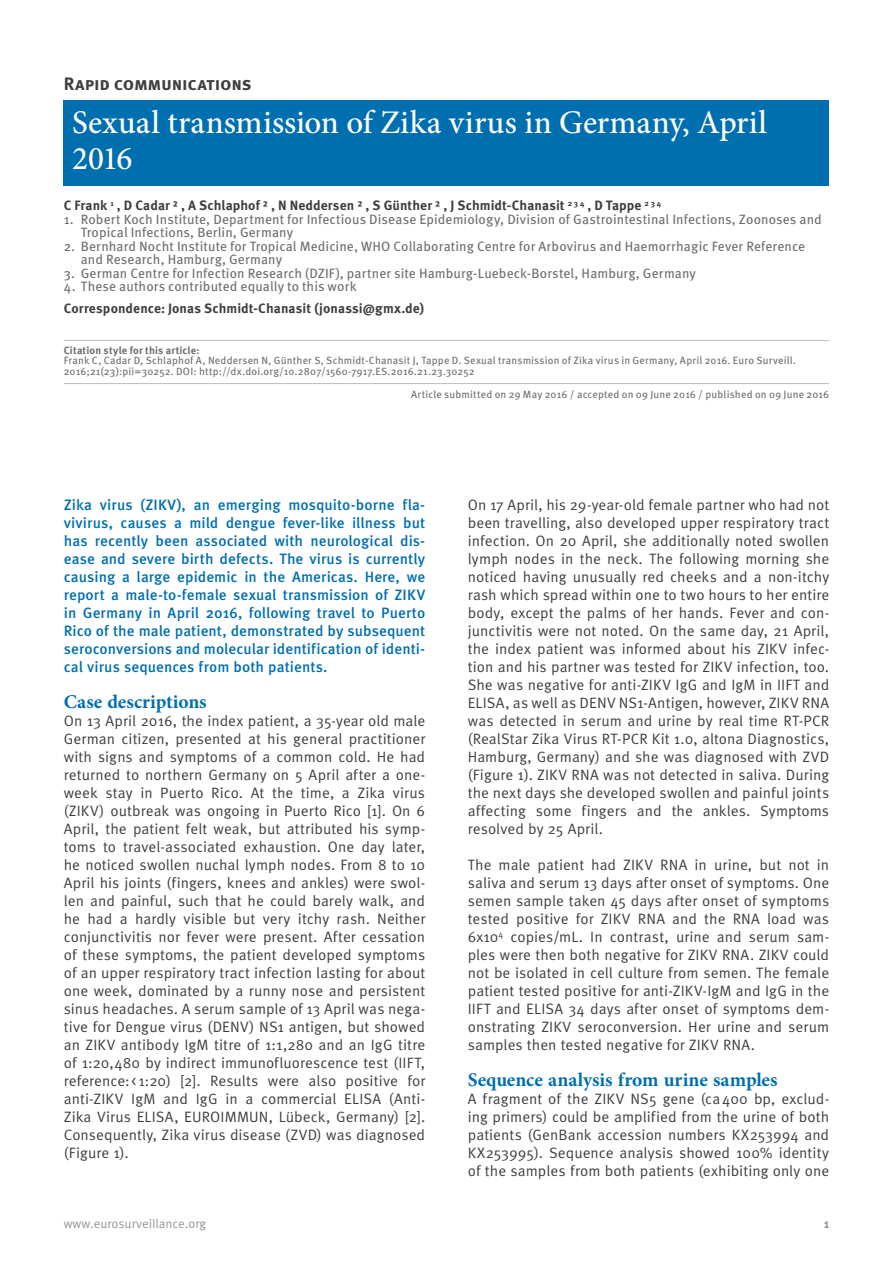
<style>
.page{position:relative;width:893px;height:1263px;background:#fff}
.page>*{position:absolute;margin:0;border:0;box-sizing:border-box;transform-origin:0 0}
.t1{font:500 33px/36px "Minion Pro";color:#fff}
.t2{font:700 19.5px "Minion Pro";color:#006faf}
.t3{font:700 18px "Meta Pro";letter-spacing:-.015em;color:#3e3e3f}
.t4{font:15px/18px "Meta Pro";letter-spacing:.005em;color:#3e3e3f;text-align:justify}
.t5{font:500 15px/18px "Meta Pro";letter-spacing:.005em;color:#006faf;text-align:justify}
.t6{font:13.5px/13.5px "Meta Pro";letter-spacing:.01em;color:#6c6d70}
.t7{font:700 13.5px "Meta Pro";letter-spacing:.005em;color:#3e3e3f}
.t8{font:12.75px "Meta Pro";color:#939598}
.t9{font:700 12.75px "Meta Pro";color:#939598}
.t10{font:10.5px/10.5px "Meta Pro";letter-spacing:.015em;color:#6c6d70}
.t11{font:700 10.5px "Meta Pro";letter-spacing:.015em;color:#6c6d70}
</style>
<div class="page">
<hr style="left:64px;top:340px;width:765px;height:1px;background:#bcbdc0">
<hr style="left:64px;top:383px;width:765px;height:1px;background:#bcbdc0">
<div style="left:64px;top:100px;width:765px;height:86px;background:#006faf"></div>
<p class="t3" style="left:64px;top:72px;width:189px">Rapid communications</p>
<h1 class="t1" style="left:72px;top:104px;width:696px">Sexual transmission of Zika virus in Germany, April<br>2016</h1>
<p class="t7" style="left:64px;top:197px;width:599px">C Frank <sup>1</sup> , D Cadar ² , A Schlaphof ² , N Neddersen ² , S Günther ² , J Schmidt-Chanasit <sup>2</sup> <sup>3</sup> <sup>4</sup> , D Tappe <sup>2</sup> <sup>3</sup> <sup>4</sup></p>
<p class="t6" style="left:81px;top:213px;width:742px;text-indent:-17px">1. Robert Koch Institute, Department for Infectious Disease Epidemiology, Division of Gastrointestinal Infections, Zoonoses and<br>Tropical Infections, Berlin, Germany</p>
<p class="t6" style="left:81px;top:240px;width:726px;text-indent:-17px">2. Bernhard Nocht Institute for Tropical Medicine, WHO Collaborating Centre for Arbovirus and Haemorrhagic Fever Reference and Research, Hamburg, Germany</p>
<p class="t6" style="left:64px;top:267px;width:634px">3. German Centre for Infection Research (DZIF), partner site Hamburg-Luebeck-Borstel, Hamburg, Germany</p>
<p class="t6" style="left:64px;top:280px;width:294px">4. These authors contributed equally to this work</p>
<p class="t7" style="left:64px;top:300px;width:362px">Correspondence: Jonas Schmidt-Chanasit (jonassi@gmx.de)</p>
<p class="t11" style="left:64px;top:343px;width:137px">Citation style for this article:</p>
<p class="t10" style="left:64px;top:356px;width:734px">Frank C, Cadar D, Schlaphof A, Neddersen N, Günther S, Schmidt-Chanasit J, Tappe D. Sexual transmission of Zika virus in Germany, April 2016. Euro Surveill.<br>2016;21(23):pii=30252. DOI: http://dx.doi.org/10.2807/1560-7917.ES.2016.21.23.30252</p>
<p class="t10" style="left:411px;top:389px;width:420px">Article submitted on 29 May 2016 / accepted on 09 June 2016 / published on 09 June 2016</p>
<p class="t5" style="left:64px;top:496px;width:363px">Zika virus (ZIKV), an emerging mosquito-borne fla&shy;vivirus, causes a mild dengue fever-like illness but has recently been associated with neurological dis&shy;ease and severe birth defects. The virus is currently causing a large epidemic in the Americas. Here, we report a male-to-female sexual transmission of ZIKV in Germany in April 2016, following travel to Puerto Rico of the male patient, demonstrated by subsequent seroconversions and molecular identification of identi&shy;cal virus sequences from both patients.</p>
<h2 class="t2" style="left:64px;top:688px;width:144px">Case descriptions</h2>
<p class="t4" style="left:64px;top:712px;width:363px">On 13 April 2016, the index patient, a 35-year old male German citizen, presented at his general practitioner with signs and symptoms of a common cold. He had returned to northern Germany on 5 April after a one&shy;week stay in Puerto Rico. At the time, a Zika virus (ZIKV) outbreak was ongoing in Puerto Rico [1]. On 6<br>April, the patient felt weak, but attributed his symp&shy;toms to travel-associated exhaustion. One day later, he noticed swollen nuchal lymph nodes. From 8 to 10<br>April his joints (fingers, knees and ankles) were swol&shy;len and painful, such that he could barely walk, and he had a hardly visible but very itchy rash. Neither conjunctivitis nor fever were present. After cessation of these symptoms, the patient developed symptoms of an upper respiratory tract infection lasting for about one week, dominated by a runny nose and persistent sinus headaches. A serum sample of 13 April was nega&shy;tive for Dengue virus (DENV) NS1 antigen, but showed an ZIKV antibody IgM titre of 1:1,280 and an IgG titre of 1:20,480 by indirect immunofluorescence test (IIFT, reference:&lt; 1:20) [2]. Results were also positive for anti-ZIKV IgM and IgG in a commercial ELISA (Anti-Zika Virus ELISA, EUROIMMUN, Lübeck, Germany) [2].<br>Consequently, Zika virus disease (ZVD) was diagnosed (Figure 1).</p>
<p class="t4" style="left:468px;top:496px;width:363px">On 17 April, his 29-year-old female partner who had not been travelling, also developed upper respiratory tract infection. On 20 April, she additionally noted swollen lymph nodes in the neck. The following morning she noticed having unusually red cheeks and a non-itchy rash which spread within one to two hours to her entire body, except the palms of her hands. Fever and con&shy;junctivitis were not noted. On the same day, 21 April, the index patient was informed about his ZIKV infec&shy;tion and his partner was tested for ZIKV infection, too.<br>She was negative for anti-ZIKV IgG and IgM in IIFT and ELISA, as well as DENV NS1-Antigen, however, ZIKV RNA was detected in serum and urine by real time RT-PCR (RealStar Zika Virus RT-PCR Kit 1.0, altona Diagnostics, Hamburg, Germany) and she was diagnosed with ZVD (Figure 1). ZIKV RNA was not detected in saliva. During the next days she developed swollen and painful joints affecting some fingers and the ankles. Symptoms resolved by 25 April.</p>
<p class="t4" style="left:468px;top:856px;width:363px">The male patient had ZIKV RNA in urine, but not in saliva and serum 13 days after onset of symptoms. One semen sample taken 45 days after onset of symptoms tested positive for ZIKV RNA and the RNA load was 6x10<sup>4</sup> copies/mL. In contrast, urine and serum sam&shy;ples were then both negative for ZIKV RNA. ZIKV could not be isolated in cell culture from semen. The female patient tested positive for anti-ZIKV-IgM and IgG in the IIFT and ELISA 34 days after onset of symptoms dem&shy;onstrating ZIKV seroconversion. Her urine and serum samples then tested negative for ZIKV RNA.</p>
<h2 class="t2" style="left:468px;top:1066px;width:311px">Sequence analysis from urine samples</h2>
<p class="t4" style="left:468px;top:1090px;width:363px">A fragment of the ZIKV NS5 gene (ca400 bp, exclud&shy;ing primers) could be amplified from the urine of both patients (GenBank accession numbers KX253994 and KX253995). Sequence analysis showed 100% identity of the samples from both patients (exhibiting only one</p>
<p class="t8" style="left:64px;top:1215px;width:144px">www.eurosurveillance.org</p>
<p class="t9" style="left:824px;top:1215px;width:7px">1</p>
</div>
